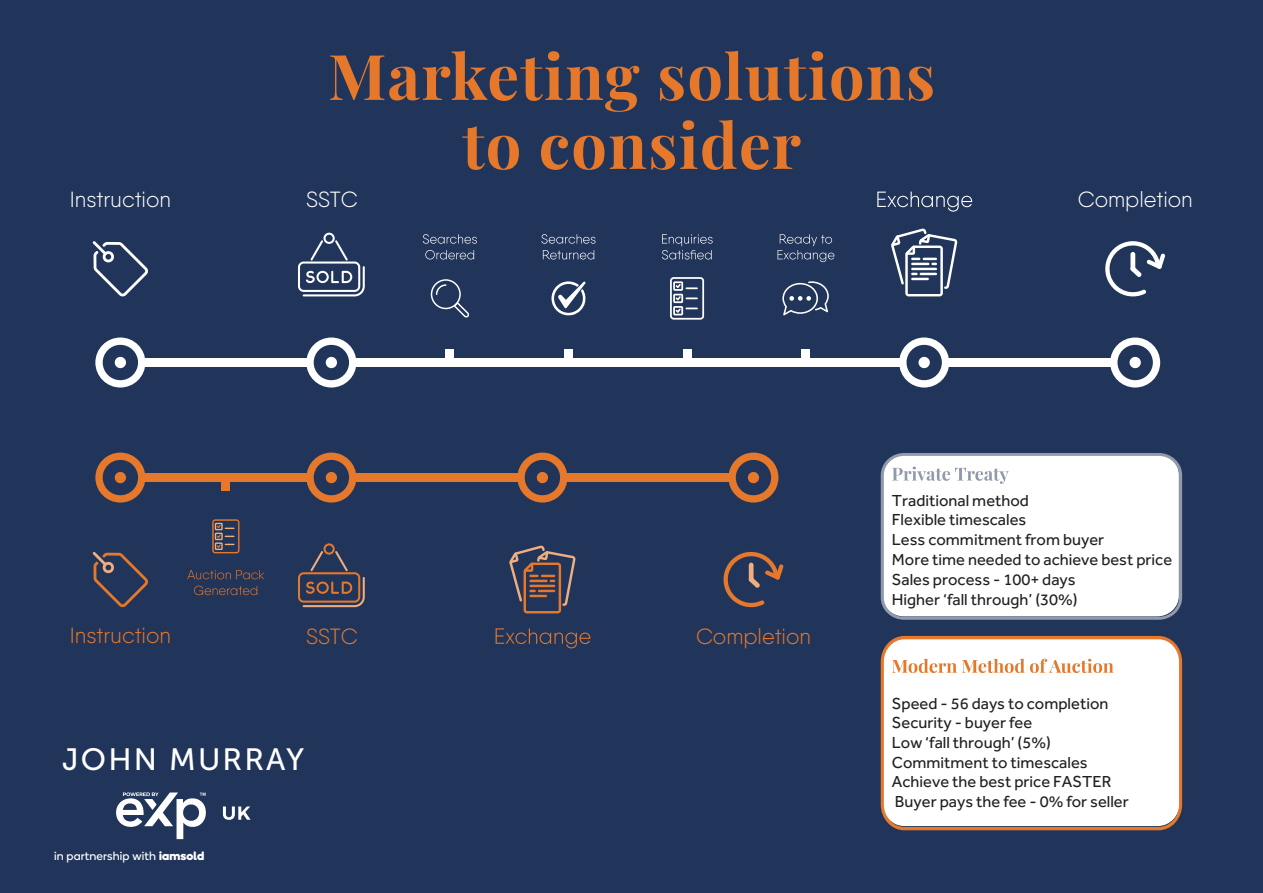
<style>
.page{position:relative;width:1263px;height:893px;background:#21345a}
.page>*{position:absolute;margin:0;border:0;box-sizing:border-box;transform-origin:0 0}
.t1{font:30.75px "Museo Sans 500";letter-spacing:.07em;color:#fff}
.t2{font:300 21.9px "Qanelas";color:#fff}
.t3{font:300 21.9px "Qanelas";color:#e5782b}
.t4{font:16.5px/19.8px "Effra";color:#231f20}
.t5{font:12px "Boing";letter-spacing:.01em;color:#fff}
.s1{font-weight:700}
</style>
<div class="page">
<svg style="left:330px;top:51px;width:603px;height:61px"></svg>
<svg style="left:462px;top:120px;width:339px;height:50px"></svg>
<div style="left:120px;top:358px;width:1015px;height:9px;background:#fff"></div>
<div style="left:95px;top:337px;width:50px;height:50px;background:#fff;border-radius:50%"></div>
<div style="left:103px;top:345px;width:35px;height:35px;border:12px solid #21345a;border-radius:50%"></div>
<svg style="left:877px;top:192px;width:95px;height:20px"></svg>
<div style="left:446px;top:349px;width:8px;height:13px;background:#fff"></div>
<svg style="left:423px;top:234px;width:54px;height:10px"></svg>
<svg style="left:425px;top:250px;width:49px;height:9px"></svg>
<div style="left:683px;top:349px;width:8px;height:13px;background:#fff"></div>
<svg style="left:662px;top:234px;width:51px;height:25px"></svg>
<div style="left:564px;top:349px;width:8px;height:13px;background:#fff"></div>
<svg style="left:541px;top:234px;width:54px;height:10px"></svg>
<svg style="left:543px;top:250px;width:51px;height:9px"></svg>
<div style="left:802px;top:349px;width:8px;height:13px;background:#fff"></div>
<svg style="left:777px;top:234px;width:57px;height:28px"></svg>
<svg style="left:496px;top:628px;width:94px;height:20px"></svg>
<svg style="left:187px;top:570px;width:77px;height:9px"></svg>
<svg style="left:194px;top:586px;width:63px;height:9px"></svg>
<div style="left:882px;top:454px;width:297px;height:162px;background:#fff;border-radius:21px"></div>
<svg style="left:892px;top:467px;width:117px;height:17px"></svg>
<div style="left:881px;top:453px;width:301px;height:167px;border:3px solid #909aac;border-radius:21px"></div>
<div style="left:882px;top:637px;width:298px;height:189px;background:#fff;border-radius:23px"></div>
<svg style="left:892px;top:659px;width:221px;height:14px"></svg>
<div style="left:881px;top:636px;width:301px;height:194px;border:3px solid #e5782b;border-radius:23px"></div>
<div style="left:306px;top:337px;width:50px;height:50px;background:#fff;border-radius:50%"></div>
<div style="left:314px;top:345px;width:35px;height:35px;border:12px solid #21345a;border-radius:50%"></div>
<div style="left:899px;top:337px;width:50px;height:50px;background:#fff;border-radius:50%"></div>
<div style="left:906px;top:345px;width:36px;height:35px;border:12px solid #21345a;border-radius:50%"></div>
<div style="left:1110px;top:337px;width:50px;height:50px;background:#fff;border-radius:50%"></div>
<div style="left:1117px;top:345px;width:36px;height:35px;border:12px solid #21345a;border-radius:50%"></div>
<div style="left:120px;top:474px;width:633px;height:8px;background:#e5782b"></div>
<div style="left:222px;top:478px;width:8px;height:13px;background:#e5782b"></div>
<div style="left:95px;top:453px;width:50px;height:50px;background:#e5782b;border-radius:50%"></div>
<div style="left:306px;top:453px;width:50px;height:50px;background:#e5782b;border-radius:50%"></div>
<div style="left:517px;top:453px;width:50px;height:50px;background:#e5782b;border-radius:50%"></div>
<div style="left:728px;top:453px;width:50px;height:50px;background:#e5782b;border-radius:50%"></div>
<div style="left:103px;top:460px;width:35px;height:35px;border:12px solid #21345a;border-radius:50%"></div>
<div style="left:314px;top:460px;width:35px;height:35px;border:12px solid #21345a;border-radius:50%"></div>
<div style="left:525px;top:460px;width:35px;height:35px;border:12px solid #21345a;border-radius:50%"></div>
<div style="left:736px;top:460px;width:35px;height:35px;border:12px solid #21345a;border-radius:50%"></div>
<svg style="left:93px;top:552px;width:55px;height:56px"></svg>
<svg style="left:93px;top:241px;width:55px;height:56px"></svg>
<svg style="left:509px;top:545px;width:67px;height:68px"></svg>
<svg style="left:891px;top:228px;width:66px;height:68px"></svg>
<svg style="left:212px;top:519px;width:27px;height:34px"></svg>
<svg style="left:670px;top:277px;width:34px;height:43px"></svg>
<svg style="left:431px;top:279px;width:38px;height:38px"></svg>
<svg style="left:298px;top:543px;width:67px;height:64px"></svg>
<svg style="left:298px;top:233px;width:67px;height:63px"></svg>
<svg style="left:551px;top:281px;width:35px;height:35px"></svg>
<svg style="left:782px;top:281px;width:47px;height:34px"></svg>
<svg style="left:723px;top:551px;width:61px;height:57px"></svg>
<svg style="left:1105px;top:241px;width:60px;height:56px"></svg>
<svg style="left:116px;top:792px;width:90px;height:47px"></svg>
<svg style="left:223px;top:806px;width:28px;height:14px"></svg>
<h2 class="t2" style="left:70px;top:186px;width:102px">Instruction</h2>
<h2 class="t2" style="left:306px;top:186px;width:53px">SSTC</h2>
<h2 class="t2" style="left:1078px;top:186px;width:116px">Completion</h2>
<h2 class="t3" style="left:70px;top:622px;width:102px">Instruction</h2>
<h2 class="t3" style="left:306px;top:623px;width:53px">SSTC</h2>
<h2 class="t3" style="left:696px;top:623px;width:116px">Completion</h2>
<p class="t1" style="left:62px;top:743px;width:244px">JOHN MURRAY</p>
<p class="t5" style="left:54px;top:848px;width:152px">in partnership with <span class="s1">iamsold</span></p>
<p class="t4" style="left:892px;top:490px;width:282px">Traditional method<br>Flexible timescales<br>Less commitment from buyer<br>More time needed to achieve best price<br>Sales process - 100+ days<br>Higher ‘fall through’ (30%)</p>
<p class="t4" style="left:892px;top:693px;width:238px">Speed - 56 days to completion<br>Security - buyer fee<br>Low ‘fall through’ (5%)<br>Commitment to timescales<br>Achieve the best price FASTER<br>Buyer pays the fee - 0% for seller</p>
</div>
